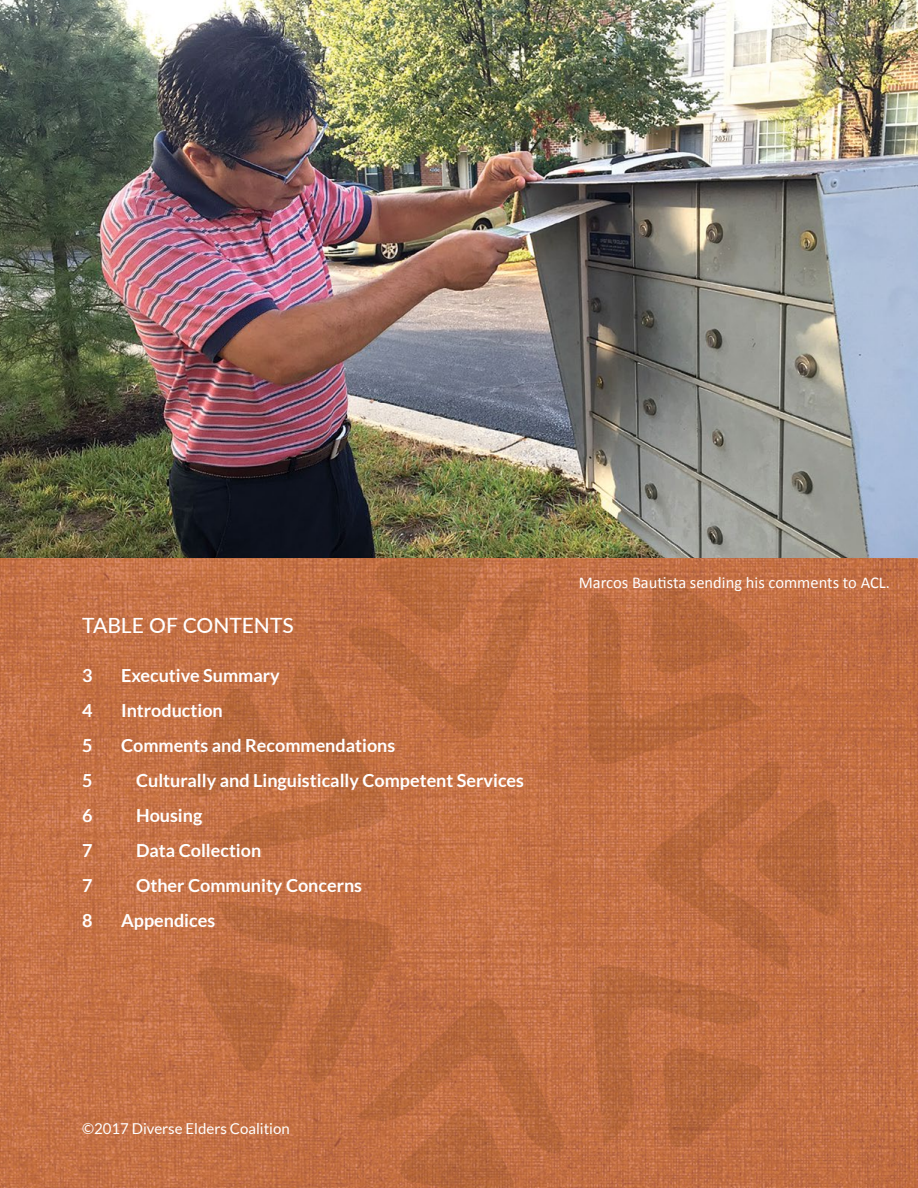
<style>
.page{position:relative;width:918px;height:1188px;background:#fff}
.page>*{position:absolute;margin:0;border:0;box-sizing:border-box;transform-origin:0 0}
.t1{font:500 21px "Lato";color:#fff}
.t2{font:700 18px "Lato";color:#fff}
.t3{font:16.5px "Calibri";color:#fff}
.t4{font:15px "Lato";color:#fff}
</style>
<div class="page">
<img style="left:0;top:557px;width:918px;height:631px">
<svg style="left:194px;top:901px;width:373px;height:287px;background:#c06e43"></svg>
<svg style="left:185px;top:557px;width:364px;height:299px;background:#c16f43"></svg>
<svg style="left:588px;top:570px;width:253px;height:582px;background:#bf6d42"></svg>
<img style="left:0;top:0;width:918px;height:557px">
<img style="left:917px;top:0;width:1px;height:33px">
<p class="t1" style="left:82px;top:610px;width:213px">TABLE OF CONTENTS</p>
<p class="t2" style="left:82px;top:665px;width:12px">3</p>
<p class="t2" style="left:121px;top:665px;width:160px">Executive Summary</p>
<p class="t2" style="left:82px;top:700px;width:12px">4</p>
<p class="t2" style="left:121px;top:700px;width:103px">Introduction</p>
<p class="t2" style="left:82px;top:735px;width:12px">5</p>
<p class="t2" style="left:121px;top:735px;width:276px">Comments and Recommendations</p>
<p class="t2" style="left:82px;top:770px;width:12px">5</p>
<p class="t2" style="left:136px;top:770px;width:390px">Culturally and Linguistically Competent Services</p>
<p class="t2" style="left:82px;top:805px;width:12px">6</p>
<p class="t2" style="left:136px;top:805px;width:68px">Housing</p>
<p class="t2" style="left:82px;top:840px;width:12px">7</p>
<p class="t2" style="left:136px;top:840px;width:127px">Data Collection</p>
<p class="t2" style="left:82px;top:875px;width:12px">7</p>
<p class="t2" style="left:136px;top:875px;width:228px">Other Community Concerns</p>
<p class="t2" style="left:82px;top:910px;width:12px">8</p>
<p class="t2" style="left:121px;top:910px;width:96px">Appendices</p>
<p class="t3" style="left:579px;top:572px;width:313px">Marcos Bautista sending his comments to ACL.</p>
<p class="t4" style="left:82px;top:1121px;width:209px">©2017 Diverse Elders Coalition</p>
</div>
